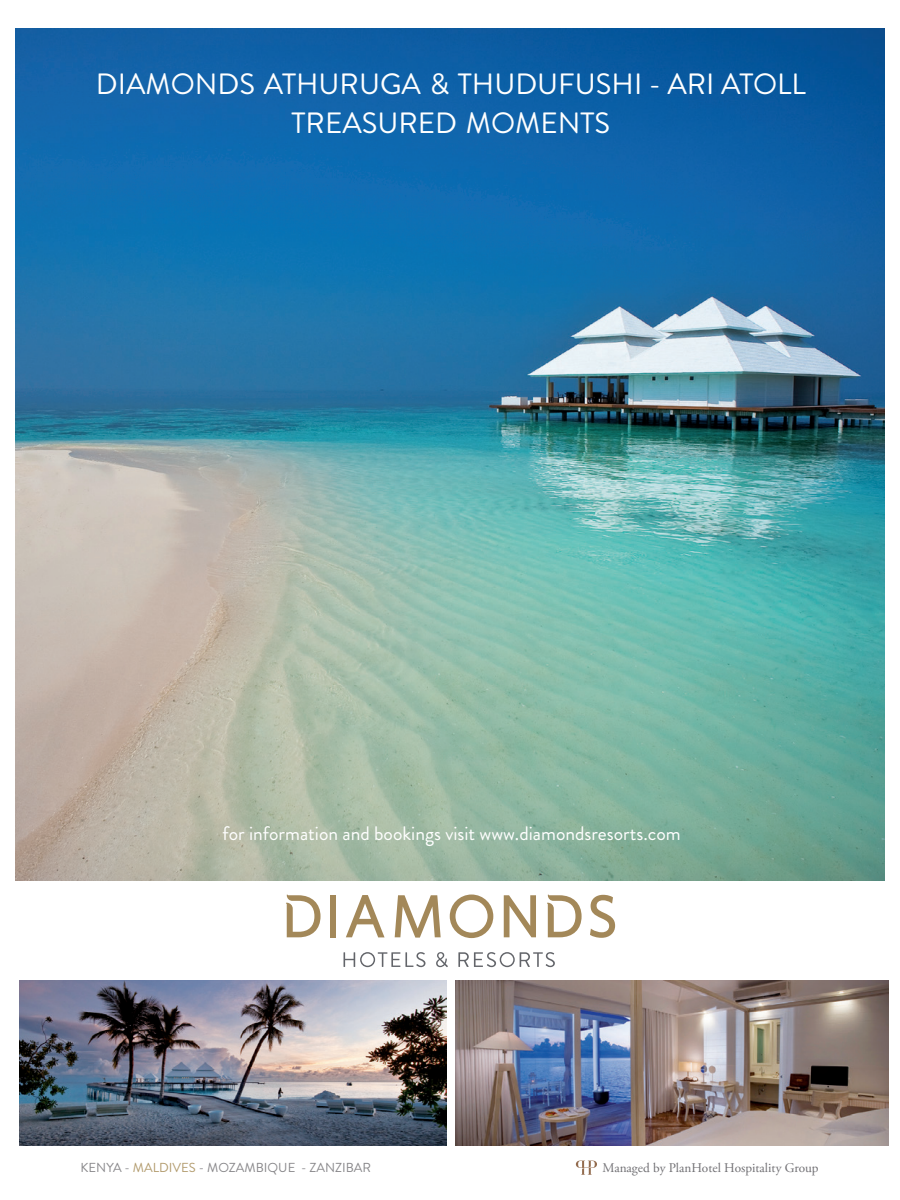
<style>
.page{position:relative;width:900px;height:1200px;background:#fff}
.page>*{position:absolute;margin:0;border:0;box-sizing:border-box;transform-origin:0 0}
.t1{font:29.4px/39px "Brandon Grotesque";color:#fff;text-align:center}
.t2{font:19.5px "Brandon Grotesque";color:#fff}
.t3{font:13.2px "Adobe Garamond Pro";color:#717074}
.t4{font:12.9px "Brandon Grotesque";color:#88878a}
.s1{color:#b29b6d}
</style>
<div class="page">
<img style="left:16px;top:28px;width:868px;height:853px">
<svg style="left:343px;top:952px;width:82px;height:15px"></svg>
<svg style="left:436px;top:952px;width:12px;height:15px"></svg>
<svg style="left:458px;top:952px;width:97px;height:15px"></svg>
<svg style="left:504px;top:895px;width:32px;height:42px"></svg>
<svg style="left:590px;top:895px;width:25px;height:43px"></svg>
<div style="left:330px;top:895px;width:6px;height:42px;background:#a38859"></div>
<svg style="left:395px;top:895px;width:46px;height:43px"></svg>
<svg style="left:346px;top:895px;width:38px;height:42px"></svg>
<svg style="left:450px;top:894px;width:43px;height:44px"></svg>
<svg style="left:286px;top:894px;width:34px;height:43px"></svg>
<svg style="left:547px;top:894px;width:34px;height:43px"></svg>
<svg style="left:576px;top:1160px;width:21px;height:15px"></svg>
<img style="left:20px;top:981px;width:426px;height:165px">
<img style="left:455px;top:981px;width:433px;height:165px">
<p class="t1" style="left:96px;top:64px;width:711px">DIAMONDS ATHURUGA &amp; THUDUFUSHI - ARI ATOLL<br>TREASURED MOMENTS</p>
<p class="t2" style="left:223px;top:820px;width:460px">for information and bookings visit www.diamondsresorts.com</p>
<p class="t4" style="left:81px;top:1159px;width:292px">KENYA - <span class="s1">MALDIVES</span> - MOZAMBIQUE - ZANZIBAR</p>
<p class="t3" style="left:602px;top:1160px;width:218px">Managed by PlanHotel Hospitality Group</p>
</div>
